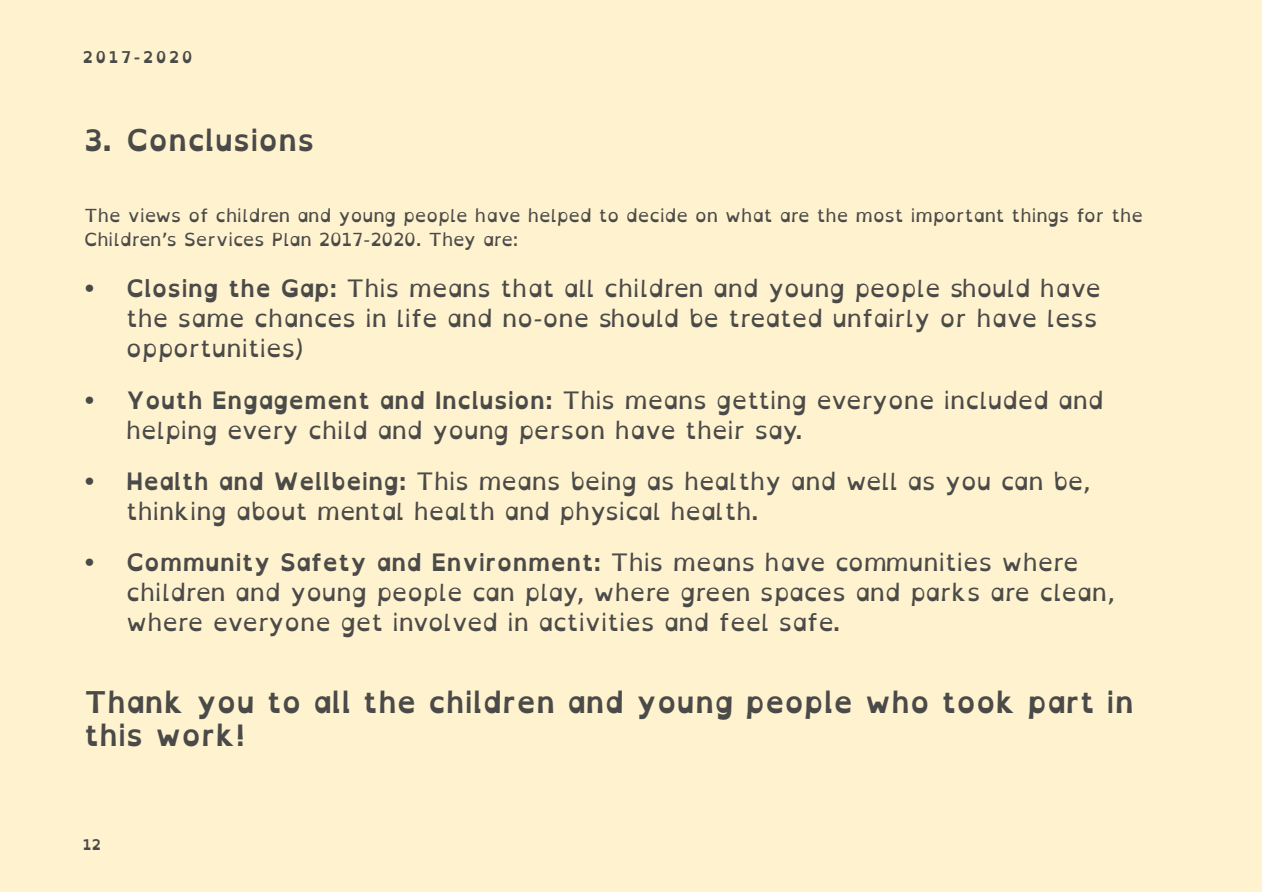
<style>
.page{position:relative;width:1262px;height:892px;background:#fff}
.page>*{position:absolute;margin:0;border:0;box-sizing:border-box;transform-origin:0 0}
.t1{font:700 30px/33px "Open Dyslexic Alta";color:#4a4a49}
.t2{font:24px/30px "Open Dyslexic Alta";color:#4a4a49}
.t3{font:18px/24px "Open Dyslexic Alta";color:#4a4a49}
.t4{font:700 16.5px "Open Dyslexic Alta";letter-spacing:.15em;color:#4a4a49}
.t5{font:700 15px "Open Dyslexic Alta";color:#4a4a49}
.s1{font-weight:700}
</style>
<div class="page">
<div style="left:0;top:0;width:1261px;height:891px;background:#fff2ce"></div>
<p class="t4" style="left:83px;top:47px;width:111px">2017-2020</p>
<p class="t1" style="left:84px;top:124px;width:232px">3. Conclusions</p>
<p class="t3" style="left:84px;top:204px;width:1060px">The views of children and young people have helped to decide on what are the most important things for the<br>Children’s Services Plan 2017-2020. They are:</p>
<p class="t2" style="left:126px;top:274px;width:976px;text-indent:-42px"><span class="s1">• Closing the Gap:</span> This means that all children and young people should have the same chances in life and no-one should be treated unfairly or have less opportunities)</p>
<p class="t2" style="left:126px;top:385px;width:978px;text-indent:-42px"><span class="s1">• Youth Engagement and Inclusion:</span> This means getting everyone included and helping every child and young person have their say.</p>
<p class="t2" style="left:126px;top:466px;width:965px;text-indent:-42px"><span class="s1">• Health and Wellbeing:</span> This means being as healthy and well as you can be, thinking about mental health and physical health.</p>
<p class="t2" style="left:126px;top:548px;width:989px;text-indent:-42px"><span class="s1">• Community Safety and Environment:</span> This means have communities where children and young people can play, where green spaces and parks are clean, where everyone get involved in activities and feel safe.</p>
<p class="t1" style="left:84px;top:686px;width:1051px">Thank you to all the children and young people who took part in this work!</p>
<p class="t5" style="left:83px;top:835px;width:20px">12</p>
</div>
